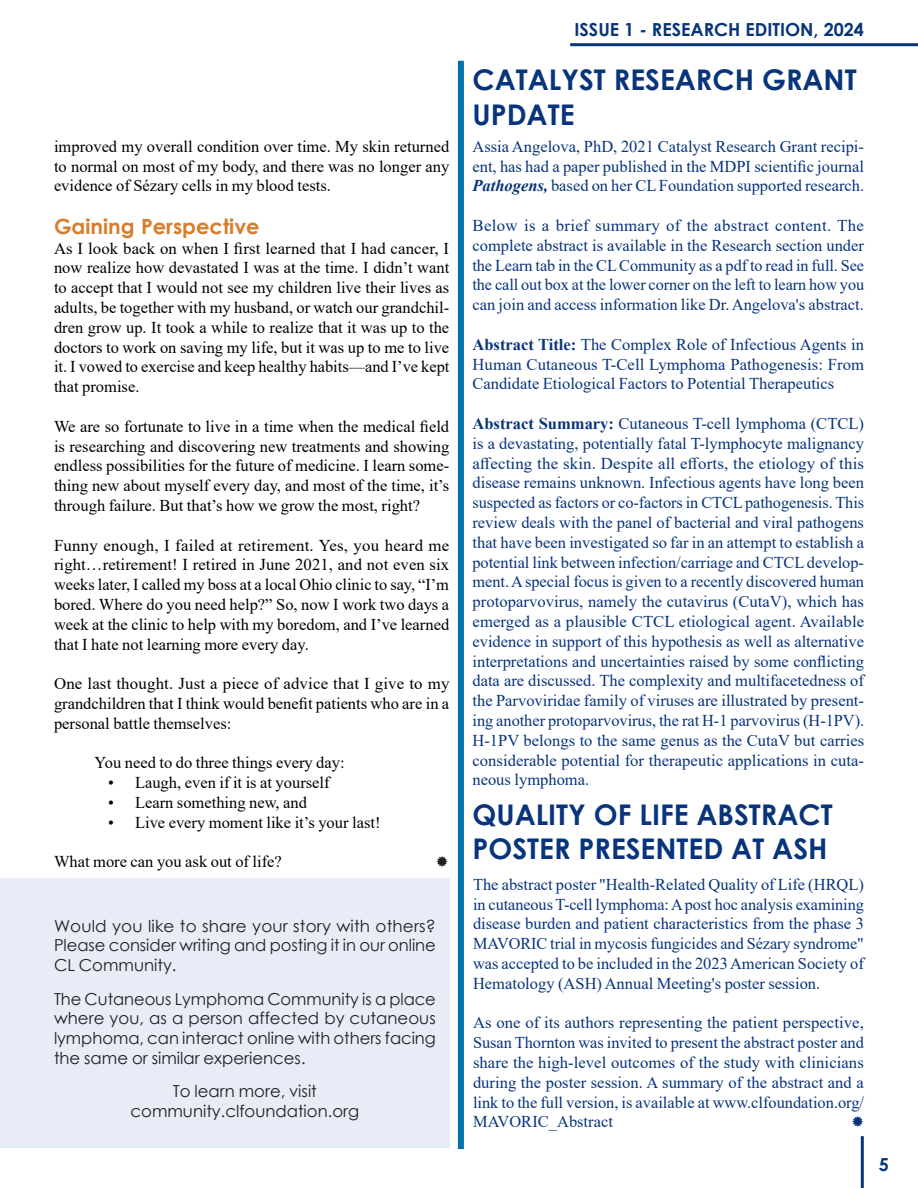
<style>
.page{position:relative;width:918px;height:1188px;background:#fff}
.page>*{position:absolute;margin:0;border:0;box-sizing:border-box;transform-origin:0 0}
.t1{font:700 28.5px/34.2px "Century Gothic";color:#08347b}
.t2{font:700 21px "Century Gothic";color:#d77d2e}
.t3{font:700 18px "Century Gothic";color:#08347b}
.t4{font:16.5px/19.8px "Times New Roman";color:#08347b;text-align:justify}
.t5{font:16.5px/19.8px "Times New Roman";color:#000;text-align:justify}
.t6{font:16.5px/19.8px "Century Gothic";color:#231f20;text-align:justify}
.s1{font-weight:700;font-style:italic}
.s2{font-weight:700}
</style>
<div class="page">
<hr style="left:570px;top:43px;width:348px;height:3px;background:#08347b">
<hr style="left:861px;top:1136px;width:3px;height:52px;background:#08347b">
<div style="left:0;top:878px;width:449px;height:270px;background:#e7ecf6"></div>
<div style="left:458px;top:61px;width:6px;height:1088px;background:#0073ae"></div>
<p class="t5" style="left:54px;top:136px;width:397px">improved my overall condition over time. My skin returned to normal on most of my body, and there was no longer any evidence of Sézary cells in my blood tests.</p>
<p class="t2" style="left:54px;top:210px;width:207px">Gaining Perspective</p>
<p class="t5" style="left:54px;top:238px;width:397px">As I look back on when I first learned that I had cancer, I now realize how devastated I was at the time. I didn’t want to accept that I would not see my children live their lives as adults, be together with my husband, or watch our grandchil&shy;dren grow up. It took a while to realize that it was up to the doctors to work on saving my life, but it was up to me to live it. I vowed to exercise and keep healthy habits—and I’ve kept that promise.</p>
<p class="t5" style="left:54px;top:416px;width:397px">We are so fortunate to live in a time when the medical field is researching and discovering new treatments and showing endless possibilities for the future of medicine. I learn some&shy;thing new about myself every day, and most of the time, it’s through failure. But that’s how we grow the most, right?</p>
<p class="t5" style="left:54px;top:535px;width:397px">Funny enough, I failed at retirement. Yes, you heard me right…retirement! I retired in June 2021, and not even six weeks later, I called my boss at a local Ohio clinic to say, “I’m bored. Where do you need help?” So, now I work two days a week at the clinic to help with my boredom, and I’ve learned that I hate not learning more every day.</p>
<p class="t5" style="left:54px;top:673px;width:397px">One last thought. Just a piece of advice that I give to my grandchildren that I think would benefit patients who are in a personal battle themselves:</p>
<p class="t5" style="left:94px;top:752px;width:252px">You need to do three things every day:</p>
<p class="t5" style="left:108px;top:772px;width:223px">• Laugh, even if it is at yourself</p>
<p class="t5" style="left:108px;top:792px;width:201px">• Learn something new, and</p>
<p class="t5" style="left:108px;top:812px;width:274px">• Live every moment like it’s your last!</p>
<p class="t5" style="left:54px;top:851px;width:229px">What more can you ask out of life?</p>
<p class="t6" style="left:54px;top:915px;width:383px">Would you like to share your story with others?<br>Please consider writing and posting it in our online CL Community.</p>
<p class="t6" style="left:54px;top:988px;width:383px">The Cutaneous Lymphoma Community is a place where you, as a person affected by cutaneous lymphoma, can interact online with others facing the same or similar experiences.</p>
<p class="t6" style="left:131px;top:1081px;width:230px;text-align:center">To learn more, visit community.clfoundation.org</p>
<p class="t3" style="left:575px;top:16px;width:291px">ISSUE 1 - RESEARCH EDITION, 2024</p>
<h1 class="t1" style="left:472px;top:62px;width:386px">CATALYST RESEARCH GRANT<br>UPDATE</h1>
<p class="t4" style="left:472px;top:136px;width:393px">Assia Angelova, PhD, 2021 Catalyst Research Grant recipi&shy;ent, has had a paper published in the MDPI scientific journal <span class="s1">Pathogens,</span> based on her CL Foundation supported research.</p>
<p class="t4" style="left:472px;top:215px;width:393px">Below is a brief summary of the abstract content. The complete abstract is available in the Research section under the Learn tab in the CL Community as a pdf to read in full. See the call out box at the lower corner on the left to learn how you can join and access information like Dr. Angelova's abstract.</p>
<p class="t4" style="left:472px;top:334px;width:393px"><span class="s2">Abstract Title:</span> The Complex Role of Infectious Agents in Human Cutaneous T-Cell Lymphoma Pathogenesis: From Candidate Etiological Factors to Potential Therapeutics</p>
<p class="t4" style="left:472px;top:413px;width:393px"><span class="s2">Abstract Summary:</span> Cutaneous T-cell lymphoma (CTCL) is a devastating, potentially fatal T-lymphocyte malignancy affecting the skin. Despite all efforts, the etiology of this disease remains unknown. Infectious agents have long been suspected as factors or co-factors in CTCL pathogenesis. This review deals with the panel of bacterial and viral pathogens that have been investigated so far in an attempt to establish a potential link between infection/carriage and CTCL develop&shy;ment. A special focus is given to a recently discovered human protoparvovirus, namely the cutavirus (CutaV), which has emerged as a plausible CTCL etiological agent. Available evidence in support of this hypothesis as well as alternative interpretations and uncertainties raised by some conflicting data are discussed. The complexity and multifacetedness of the Parvoviridae family of viruses are illustrated by present&shy;ing another protoparvovirus, the rat H-1 parvovirus (H-1PV).<br>H-1PV belongs to the same genus as the CutaV but carries considerable potential for therapeutic applications in cuta&shy;neous lymphoma.</p>
<h1 class="t1" style="left:472px;top:796px;width:362px">QUALITY OF LIFE ABSTRACT<br>POSTER PRESENTED AT ASH</h1>
<p class="t4" style="left:473px;top:874px;width:393px">The abstract poster "Health-Related Quality of Life (HRQL) in cutaneous T-cell lymphoma: A post hoc analysis examining disease burden and patient characteristics from the phase 3<br>MAVORIC trial in mycosis fungicides and Sézary syndrome" was accepted to be included in the 2023 American Society of Hematology (ASH) Annual Meeting's poster session.</p>
<p class="t4" style="left:473px;top:1012px;width:393px">As one of its authors representing the patient perspective, Susan Thornton was invited to present the abstract poster and share the high-level outcomes of the study with clinicians during the poster session. A summary of the abstract and a link to the full version, is available at www.clfoundation.org/ MAVORIC_Abstract</p>
<p class="t3" style="left:879px;top:1151px;width:12px">5</p>
</div>
